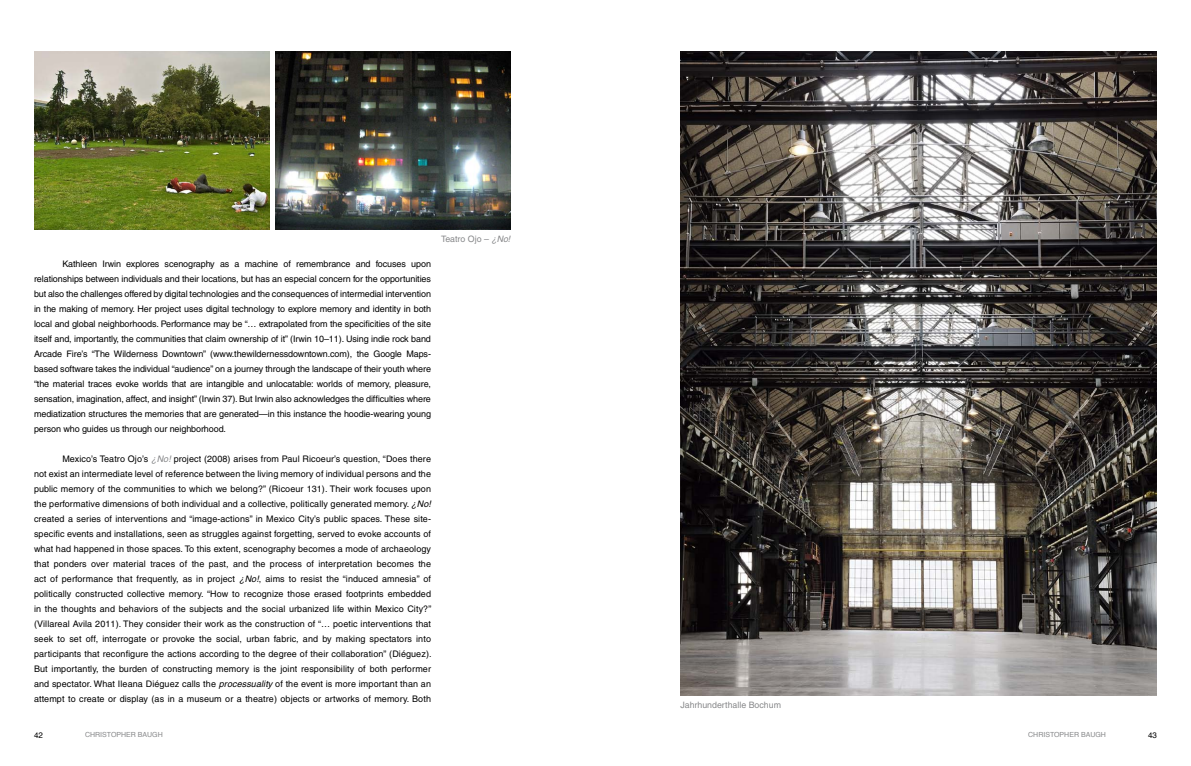
<style>
.page{position:relative;width:1191px;height:766px;background:#fff}
.page>*{position:absolute;margin:0;border:0;box-sizing:border-box;transform-origin:0 0}
.t1{font:9px/15px "Helvetica CE";letter-spacing:-.005em;color:#000;text-align:justify}
.t2{font:8.8px "Helvetica CE";color:#87888a}
.t3{font:8px "Helvetica";color:#000}
.t4{font:7px "Helvetica";color:#87888a}
.s1{font-style:italic}
.s2{font-style:italic;color:#87888a}
</style>
<div class="page">
<img style="left:34px;top:51px;width:235px;height:179px">
<img style="left:275px;top:51px;width:235px;height:179px">
<img style="left:680px;top:51px;width:477px;height:643px">
<p class="t2" style="left:441px;top:234px;width:71px">Teatro Ojo – <span class="s1">¿No!</span></p>
<p class="t1" style="left:34px;top:256px;width:398px;text-indent:28px">Kathleen Irwin explores scenography as a machine of remembrance and focuses upon relationships between individuals and their locations, but has an especial concern for the opportunities but also the challenges offered by digital technologies and the consequences of intermedial intervention in the making of memory. Her project uses digital technology to explore memory and identity in both local and global neighborhoods. Performance may be “… extrapolated from the specificities of the site itself and, importantly, the communities that claim ownership of it” (Irwin 10–11). Using indie rock band Arcade Fire’s “The Wilderness Downtown” (www.thewildernessdowntown.com), the Google Maps&shy;based software takes the individual “audience” on a journey through the landscape of their youth where “the material traces evoke worlds that are intangible and unlocatable: worlds of memory, pleasure, sensation, imagination, affect, and insight” (Irwin 37). But Irwin also acknowledges the difficulties where mediatization structures the memories that are generated—in this instance the hoodie-wearing young person who guides us through our neighborhood.</p>
<p class="t1" style="left:34px;top:451px;width:399px;text-indent:28px">Mexico’s Teatro Ojo’s <span class="s2">¿No!</span> project (2008) arises from Paul Ricoeur’s question, “Does there not exist an intermediate level of reference between the living memory of individual persons and the public memory of the communities to which we belong?” (Ricoeur 131). Their work focuses upon the performative dimensions of both individual and a collective, politically generated memory. <span class="s1">¿No! </span>created a series of interventions and “image-actions” in Mexico City’s public spaces. These site&shy;specific events and installations, seen as struggles against forgetting, served to evoke accounts of what had happened in those spaces. To this extent, scenography becomes a mode of archaeology that ponders over material traces of the past, and the process of interpretation becomes the act of performance that frequently, as in project <span class="s1">¿No!</span>, aims to resist the “induced amnesia” of politically constructed collective memory. “How to recognize those erased footprints embedded in the thoughts and behaviors of the subjects and the social urbanized life within Mexico City?” (Villareal Avila 2011). They consider their work as the construction of “… poetic interventions that seek to set off, interrogate or provoke the social, urban fabric, and by making spectators into participants that reconfigure the actions according to the degree of their collaboration” (Diéguez).<br>But importantly, the burden of constructing memory is the joint responsibility of both performer and spectator. What Ileana Diéguez calls the <span class="s1">processuality</span> of the event is more important than an attempt to create or display (as in a museum or a theatre) objects or artworks of memory. Both</p>
<p class="t4" style="left:85px;top:731px;width:79px">CHRISTOPHER BAUGH</p>
<p class="t4" style="left:1028px;top:731px;width:79px">CHRISTOPHER BAUGH</p>
<p class="t2" style="left:680px;top:699px;width:102px">Jahrhunderthalle Bochum</p>
<p class="t3" style="left:34px;top:731px;width:10px">42</p>
<p class="t3" style="left:1148px;top:731px;width:10px">43</p>
</div>
